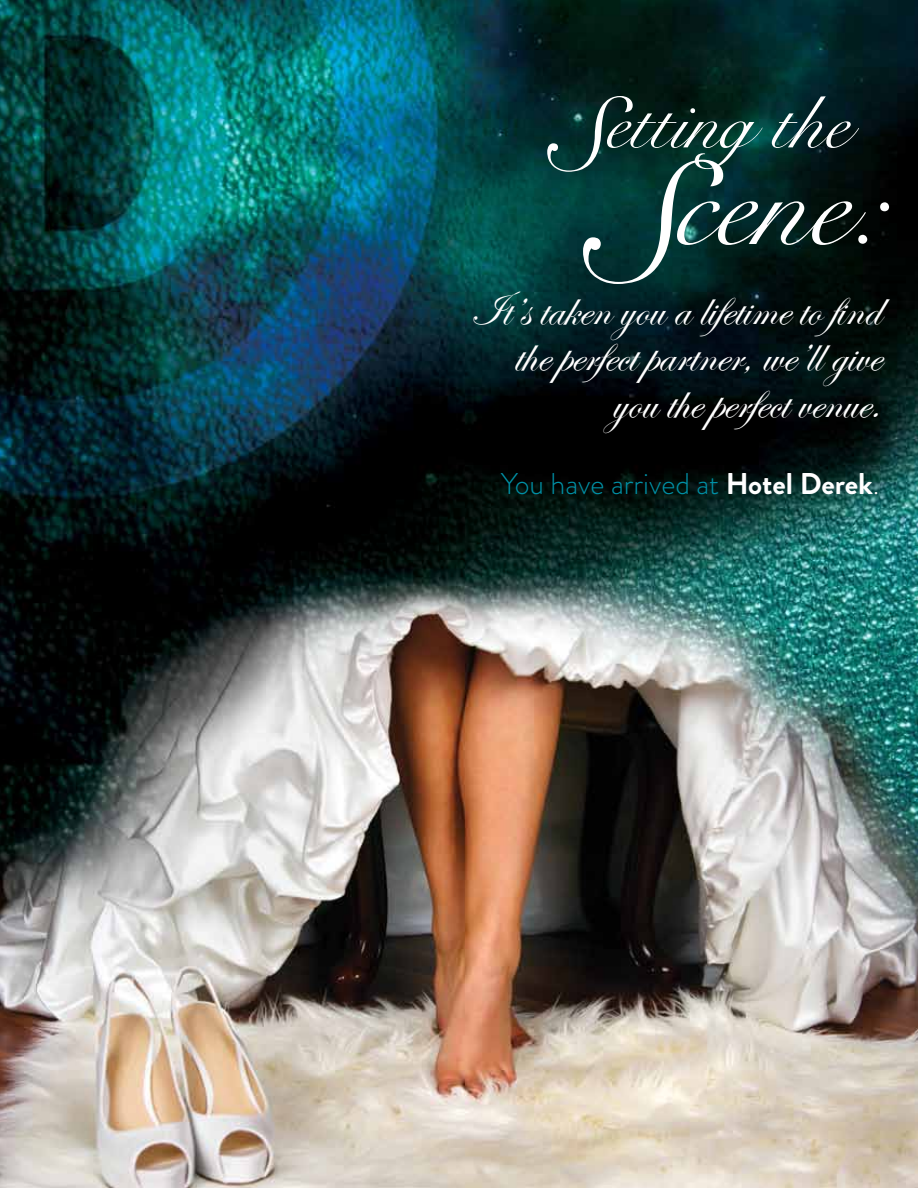
<style>
.page{position:relative;width:918px;height:1188px;background:#fff}
.page>*{position:absolute;margin:0;border:0;box-sizing:border-box;transform-origin:0 0}
.t1{font:121.05px "Snell Roundhand";color:#fff}
.t2{font:73.8px "Snell Roundhand";color:#fff}
.t3{font:49.5px/46.5px "Edwardian Script ITC";color:#fff;text-align:right}
.t4{font:300 30px "Brandon Grotesque";color:#0091a7}
.s1{font-size:104.1px}
.s2{font-size:170.7px}
.s3{font-weight:700;color:#fff}
.s4{color:#fff}
</style>
<div class="page">
<img style="left:0;top:0;width:918px;height:1188px">
<h2 class="t2" style="left:550px;top:81px;width:301px"><span class="s1">S</span>etting the</h2>
<h1 class="t1" style="left:587px;top:136px;width:295px"><span class="s2">S</span>cene:</h1>
<p class="t3" style="left:470px;top:288px;width:412px">It’s taken you a lifetime to find the perfect partner, we’ll give you the perfect venue.</p>
<p class="t4" style="left:501px;top:464px;width:380px">You have arrived at <span class="s3">Hotel Derek</span><span class="s4">.</span></p>
</div>
